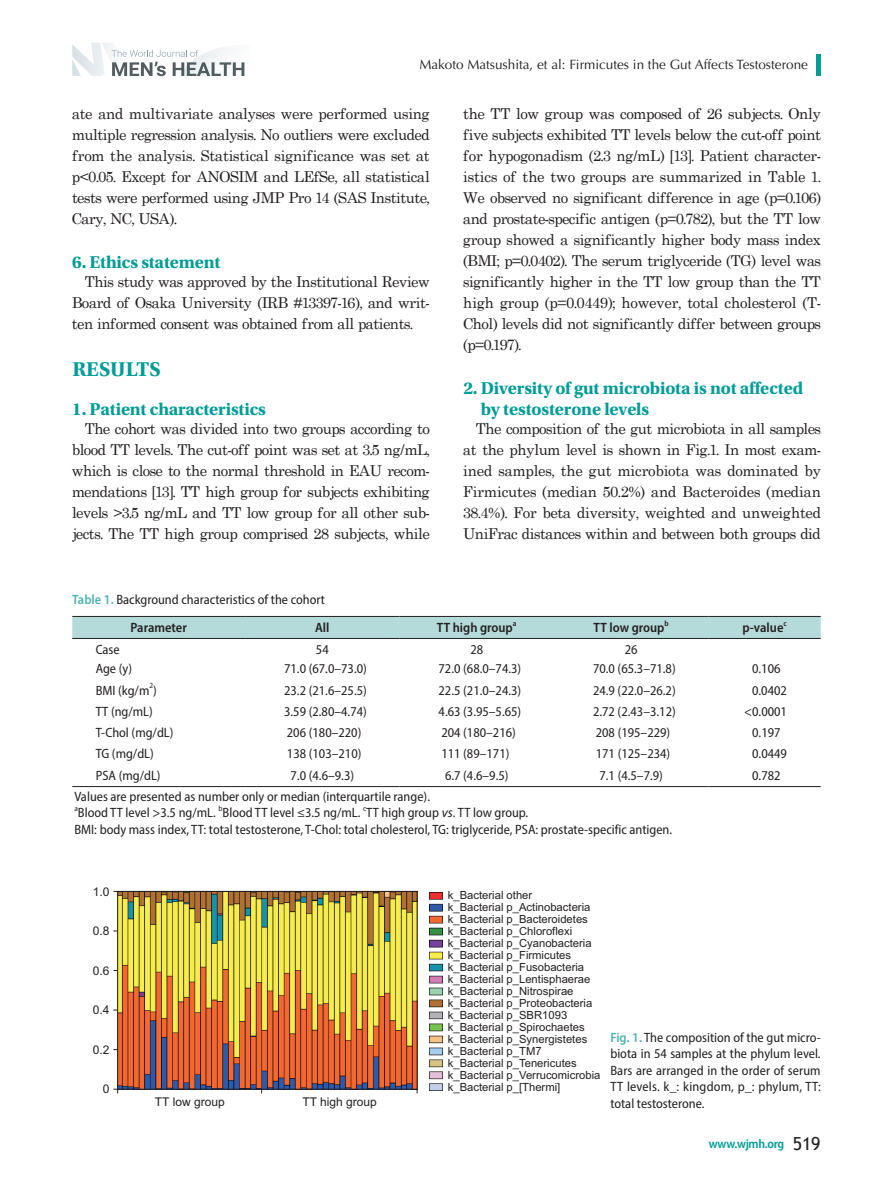
<style>
.page{position:relative;width:893px;height:1191px;background:#fff}
.page>*{position:absolute;margin:0;border:0;box-sizing:border-box;transform-origin:0 0}
.t1{font:700 21px "Utopia Std";color:#009c97}
.t2{font:700 18px/21px "Utopia Std";letter-spacing:-.01em;color:#009c97}
.t3{font:15px/21px "Century Schoolbook";letter-spacing:-.035em;color:#231f20;text-align:justify}
.t4{font:semi-condensed 13.5px/16.5px "Myriad Pro";color:#231f20}
.t5{font:13.5px "Optima LT Std";color:#231f20}
.t6{font:600 semi-condensed 13.5px "Myriad Pro";color:#231f20}
.t7{font:600 semi-condensed 12.75px "Myriad Pro";letter-spacing:-.025em;color:#009c97}
.t8{font:12px "Arial";color:#231f20}
.t9{font:11.25px/12px "Arial";color:#231f20}
.t10{font:semi-condensed 7.8px "Myriad Pro";color:#231f20}
.t11{font:600 semi-condensed 7.8px "Myriad Pro";color:#231f20}
.s1{font-weight:600;color:#51b3b1}
.s2{font-weight:600}
.s3{font-style:italic;font-stretch:normal}
.s4{font-family:"Trebuchet MS";font-weight:400;font-stretch:normal;font-size:18px;color:#231f20}
</style>
<div class="page">
<div style="left:816px;top:54px;width:5px;height:21px;background:#009c97"></div>
<svg style="left:72px;top:43px;width:173px;height:33px"></svg>
<div style="left:72px;top:617px;width:749px;height:21px;background:#b4dad9"></div>
<hr style="left:72px;top:616px;width:173px;height:1px;background:#231f20">
<hr style="left:245px;top:616px;width:155px;height:1px;background:#231f20">
<hr style="left:400px;top:616px;width:154px;height:1px;background:#231f20">
<hr style="left:554px;top:616px;width:154px;height:1px;background:#231f20">
<hr style="left:708px;top:616px;width:113px;height:1px;background:#231f20">
<hr style="left:72px;top:638px;width:173px;height:1px;background:#231f20">
<hr style="left:245px;top:638px;width:155px;height:1px;background:#231f20">
<hr style="left:400px;top:638px;width:154px;height:1px;background:#231f20">
<hr style="left:554px;top:638px;width:154px;height:1px;background:#231f20">
<hr style="left:708px;top:638px;width:113px;height:1px;background:#231f20">
<hr style="left:72px;top:786px;width:173px;height:1px;background:#231f20">
<hr style="left:245px;top:786px;width:155px;height:1px;background:#231f20">
<hr style="left:400px;top:786px;width:154px;height:1px;background:#231f20">
<hr style="left:554px;top:786px;width:154px;height:1px;background:#231f20">
<hr style="left:708px;top:786px;width:113px;height:1px;background:#231f20">
<img style="left:430px;top:892px;width:13px;height:198px">
<svg style="left:117px;top:890px;width:301px;height:204px;background:#c69641"></svg>
<p class="t5" style="left:419px;top:57px;width:390px">Makoto Matsushita, et al: Firmicutes in the Gut Affects Testosterone</p>
<p class="t3" style="left:71px;top:102px;width:360px">ate and multivariate analyses were performed using multiple regression analysis. No outliers were excluded from the analysis. Statistical significance was set at p&lt;0.05. Except for ANOSIM and LEfSe, all statistical tests were performed using JMP Pro 14 (SAS Institute, Cary, NC, USA).</p>
<p class="t2" style="left:72px;top:252px;width:150px">6. Ethics statement</p>
<p class="t3" style="left:72px;top:270px;width:360px;text-indent:13px">This study was approved by the Institutional Review Board of Osaka University (IRB #13397-16), and writ&shy;ten informed consent was obtained from all patients.</p>
<h1 class="t1" style="left:72px;top:357px;width:90px">RESULTS</h1>
<p class="t2" style="left:72px;top:399px;width:195px">1. Patient characteristics</p>
<p class="t3" style="left:72px;top:417px;width:360px;text-indent:13px">The cohort was divided into two groups according to blood TT levels. The cut-off point was set at 3.5 ng/mL, which is close to the normal threshold in EAU recom&shy;mendations [13]. TT high group for subjects exhibiting levels &gt;3.5 ng/mL and TT low group for all other sub&shy;jects. The TT high group comprised 28 subjects, while</p>
<p class="t3" style="left:463px;top:102px;width:360px">the TT low group was composed of 26 subjects. Only five subjects exhibited TT levels below the cut-off point for hypogonadism (2.3 ng/mL) [13]. Patient character&shy;istics of the two groups are summarized in Table 1.<br>We observed no significant difference in age (p=0.106) and prostate-specific antigen (p=0.782), but the TT low group showed a significantly higher body mass index (BMI; p=0.0402). The serum triglyceride (TG) level was significantly higher in the TT low group than the TT high group (p=0.0449); however, total cholesterol (T-Chol) levels did not significantly differ between groups (p=0.197).</p>
<p class="t2" style="left:481px;top:378px;width:324px;text-indent:-17px">2. Diversity of gut microbiota is not affected by testosterone levels</p>
<p class="t3" style="left:463px;top:417px;width:360px;text-indent:13px">The composition of the gut microbiota in all samples at the phylum level is shown in Fig.1. In most exam&shy;ined samples, the gut microbiota was dominated by Firmicutes (median 50.2%) and Bacteroides (median 38.4%). For beta diversity, weighted and unweighted UniFrac distances within and between both groups did</p>
<p class="t4" style="left:131px;top:585px;width:196px;line-height:28.3px;text-indent:-58px"><span class="s1">Table 1.</span> Background characteristics of the cohort<br><span class="s2">Parameter</span></p>
<p class="t6" style="left:315px;top:619px;width:16px">All</p>
<p class="t6" style="left:437px;top:619px;width:77px">TT high group</p>
<p class="t11" style="left:513px;top:618px;width:5px">a</p>
<p class="t6" style="left:594px;top:619px;width:72px">TT low group</p>
<p class="t11" style="left:665px;top:618px;width:6px">b</p>
<p class="t6" style="left:742px;top:619px;width:42px">p-value</p>
<p class="t11" style="left:783px;top:618px;width:5px">c</p>
<p class="t4" style="left:96px;top:641px;width:26px">Case</p>
<p class="t4" style="left:316px;top:641px;width:14px">54</p>
<p class="t4" style="left:470px;top:641px;width:14px">28</p>
<p class="t4" style="left:625px;top:641px;width:14px">26</p>
<p class="t4" style="left:96px;top:660px;width:38px">Age (y)</p>
<p class="t4" style="left:284px;top:660px;width:84px">71.0 (67.0–73.0)</p>
<p class="t4" style="left:439px;top:660px;width:84px">72.0 (68.0–74.3)</p>
<p class="t4" style="left:593px;top:660px;width:84px">70.0 (65.3–71.8)</p>
<p class="t4" style="left:752px;top:660px;width:30px">0.106</p>
<p class="t4" style="left:96px;top:681px;width:63px">BMI (kg/m )</p>
<p class="t10" style="left:149px;top:681px;width:5px">2</p>
<p class="t4" style="left:284px;top:681px;width:84px">23.2 (21.6–25.5)</p>
<p class="t4" style="left:439px;top:681px;width:84px">22.5 (21.0–24.3)</p>
<p class="t4" style="left:593px;top:681px;width:84px">24.9 (22.0–26.2)</p>
<p class="t4" style="left:752px;top:681px;width:36px">0.0402</p>
<p class="t4" style="left:96px;top:703px;width:59px">TT (ng/mL)</p>
<p class="t4" style="left:284px;top:703px;width:84px">3.59 (2.80–4.74)</p>
<p class="t4" style="left:439px;top:703px;width:84px">4.63 (3.95–5.65)</p>
<p class="t4" style="left:593px;top:703px;width:84px">2.72 (2.43–3.12)</p>
<p class="t4" style="left:744px;top:703px;width:44px">&lt;0.0001</p>
<p class="t4" style="left:96px;top:724px;width:79px">T-Chol (mg/dL)</p>
<p class="t4" style="left:287px;top:724px;width:76px">206 (180–220)</p>
<p class="t4" style="left:441px;top:724px;width:76px">204 (180–216)</p>
<p class="t4" style="left:596px;top:724px;width:76px">208 (195–229)</p>
<p class="t4" style="left:752px;top:724px;width:30px">0.197</p>
<p class="t4" style="left:96px;top:745px;width:60px">TG (mg/dL)</p>
<p class="t4" style="left:287px;top:745px;width:76px">138 (103–210)</p>
<p class="t4" style="left:441px;top:745px;width:70px">111 (89–171)</p>
<p class="t4" style="left:596px;top:745px;width:76px">171 (125–234)</p>
<p class="t4" style="left:752px;top:745px;width:36px">0.0449</p>
<p class="t4" style="left:96px;top:766px;width:66px">PSA (mg/dL)</p>
<p class="t4" style="left:291px;top:766px;width:65px">7.0 (4.6–9.3)</p>
<p class="t4" style="left:445px;top:766px;width:65px">6.7 (4.6–9.5)</p>
<p class="t4" style="left:599px;top:766px;width:65px">7.1 (4.5–7.9)</p>
<p class="t4" style="left:752px;top:766px;width:30px">0.782</p>
<p class="t4" style="left:74px;top:788px;width:357px">Values are presented as number only or median (interquartile range).</p>
<p class="t10" style="left:74px;top:803px;width:5px">a</p>
<p class="t4" style="left:78px;top:804px;width:139px">Blood TT level &gt;3.5 ng/mL.</p>
<p class="t10" style="left:218px;top:803px;width:6px">b</p>
<p class="t4" style="left:223px;top:804px;width:307px">Blood TT level ≤3.5 ng/mL. TT high group <span class="s3">vs</span>. TT low group.</p>
<p class="t10" style="left:363px;top:803px;width:5px">c</p>
<p class="t4" style="left:74px;top:821px;width:599px">BMI: body mass index, TT: total testosterone, T-Chol: total cholesterol, TG: triglyceride, PSA: prostate-specific antigen.</p>
<p class="t8" style="left:93px;top:887px;width:18px">1.0</p>
<p class="t8" style="left:93px;top:926px;width:18px">0.8</p>
<p class="t8" style="left:93px;top:966px;width:18px">0.6</p>
<p class="t8" style="left:93px;top:1005px;width:18px">0.4</p>
<p class="t8" style="left:93px;top:1045px;width:18px">0.2</p>
<p class="t8" style="left:103px;top:1084px;width:8px">0</p>
<p class="t8" style="left:155px;top:1097px;width:71px">TT low group</p>
<p class="t8" style="left:302px;top:1097px;width:76px">TT high group</p>
<p class="t9" style="left:448px;top:890px;width:154px">k_Bacterial other<br>k_Bacterial p_Actinobacteria k_Bacterial p_Bacteroidetes k_Bacterial p_Chloroflexi k_Bacterial p_Cyanobacteria k_Bacterial p_Firmicutes k_Bacterial p_Fusobacteria k_Bacterial p_Lentisphaerae k_Bacterial p_Nitrospirae k_Bacterial p_Proteobacteria k_Bacterial p_SBR1093 k_Bacterial p_Spirochaetes k_Bacterial p_Synergistetes k_Bacterial p_TM7<br>k_Bacterial p_Tenericutes k_Bacterial p_Verrucomicrobia k_Bacterial p_[Thermi]</p>
<p class="t4" style="left:610px;top:1029px;width:212px;text-align:justify"><span class="s1">Fig. 1.</span> The composition of the gut micro&shy;biota in 54 samples at the phylum level.<br>Bars are arranged in the order of serum TT levels. k_: kingdom, p_: phylum, TT: total testosterone.</p>
<p class="t7" style="left:709px;top:1135px;width:113px">www.wjmh.org <span class="s4">519</span></p>
</div>
